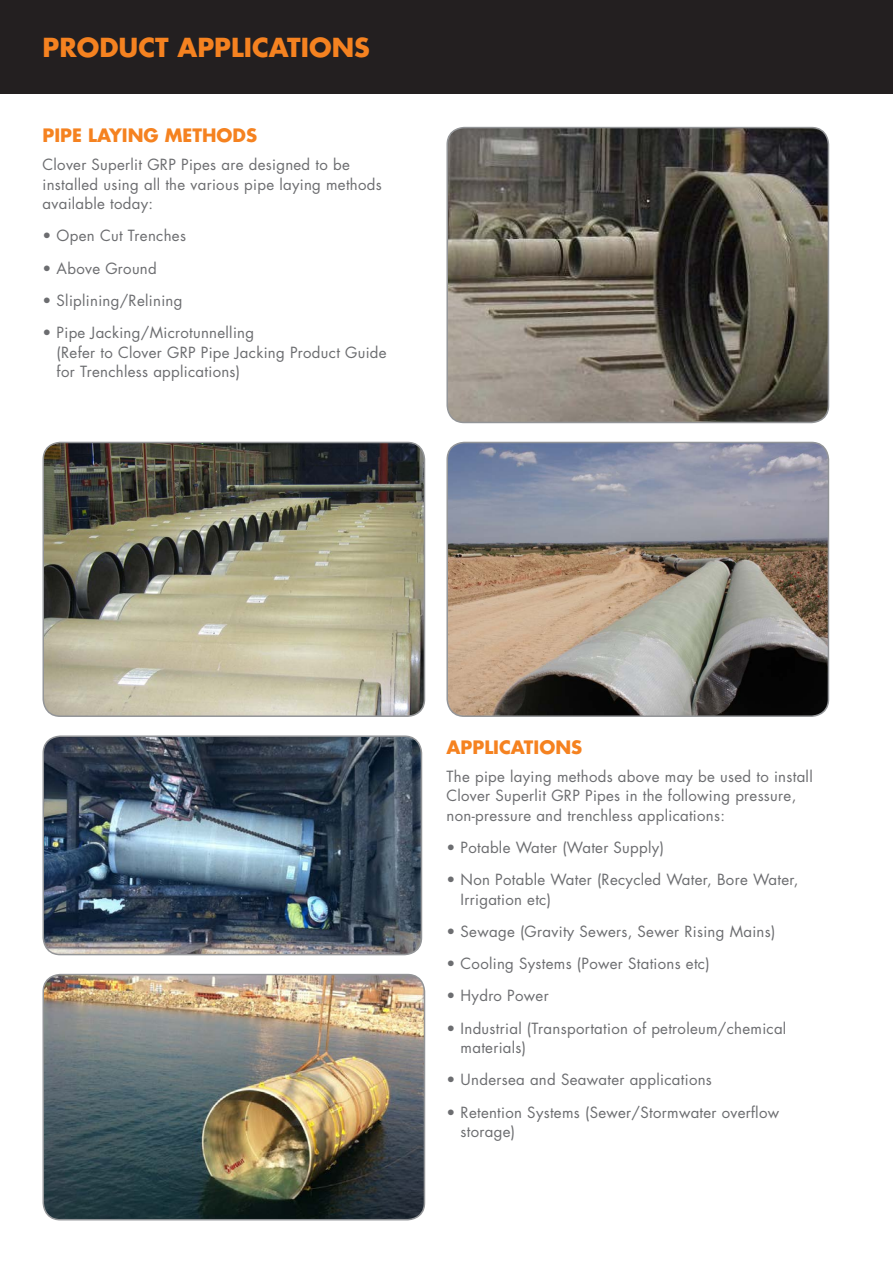
<style>
.page{position:relative;width:893px;height:1263px;background:#fff}
.page>*{position:absolute;margin:0;border:0;box-sizing:border-box;transform-origin:0 0}
.t1{font:700 25.5px "Futura";color:#f58220}
.t2{font:700 18px "Futura";color:#f58220}
.t3{font:15px/19.5px "Futura";letter-spacing:.02em;color:#6c6d70}
</style>
<div class="page">
<div style="left:0;top:0;width:893px;height:94px;background:#231f20"></div>
<img style="left:449px;top:128px;width:379px;height:294px">
<div style="left:446px;top:127px;width:383px;height:296px;border:2px solid #939598;border-radius:17px"></div>
<img style="left:43px;top:442px;width:381px;height:274px">
<div style="left:43px;top:442px;width:382px;height:275px;border:2px solid #939598;border-radius:17px"></div>
<img style="left:43px;top:738px;width:378px;height:216px">
<div style="left:43px;top:735px;width:379px;height:220px;border:2px solid #939598;border-radius:17px"></div>
<img style="left:43px;top:974px;width:381px;height:246px">
<div style="left:43px;top:974px;width:382px;height:246px;border:2px solid #939598;border-radius:17px"></div>
<img style="left:449px;top:442px;width:379px;height:274px">
<div style="left:446px;top:442px;width:383px;height:275px;border:2px solid #939598;border-radius:17px"></div>
<h1 class="t1" style="left:43px;top:30px;width:329px">PRODUCT APPLICATIONS</h1>
<p class="t2" style="left:43px;top:123px;width:216px">PIPE LAYING METHODS</p>
<p class="t3" style="left:43px;top:155px;width:341px">Clover Superlit GRP Pipes are designed to be installed using all the various pipe laying methods available today:</p>
<p class="t3" style="left:43px;top:226px;width:145px">• Open Cut Trenches</p>
<p class="t3" style="left:43px;top:258px;width:116px">• Above Ground</p>
<p class="t3" style="left:43px;top:290px;width:141px">• Sliplining/Relining</p>
<p class="t3" style="left:57px;top:323px;width:332px;text-indent:-14px">• Pipe Jacking/Microtunnelling<br>(Refer to Clover GRP Pipe Jacking Product Guide for Trenchless applications)</p>
<p class="t2" style="left:446px;top:734px;width:137px">APPLICATIONS</p>
<p class="t3" style="left:446px;top:766px;width:368px">The pipe laying methods above may be used to install<br>Clover Superlit GRP Pipes in the following pressure, non-pressure and trenchless applications:</p>
<p class="t3" style="left:446px;top:837px;width:219px">• Potable Water (Water Supply)</p>
<p class="t3" style="left:461px;top:869px;width:339px;text-indent:-14px">• Non Potable Water (Recycled Water, Bore Water,<br>Irrigation etc)</p>
<p class="t3" style="left:446px;top:921px;width:330px">• Sewage (Gravity Sewers, Sewer Rising Mains)</p>
<p class="t3" style="left:446px;top:953px;width:265px">• Cooling Systems (Power Stations etc)</p>
<p class="t3" style="left:446px;top:986px;width:104px">• Hydro Power</p>
<p class="t3" style="left:461px;top:1018px;width:327px;text-indent:-14px">• Industrial (Transportation of petroleum/chemical materials)</p>
<p class="t3" style="left:446px;top:1070px;width:267px">• Undersea and Seawater applications</p>
<p class="t3" style="left:461px;top:1102px;width:320px;text-indent:-14px">• Retention Systems (Sewer/Stormwater overflow storage)</p>
</div>
